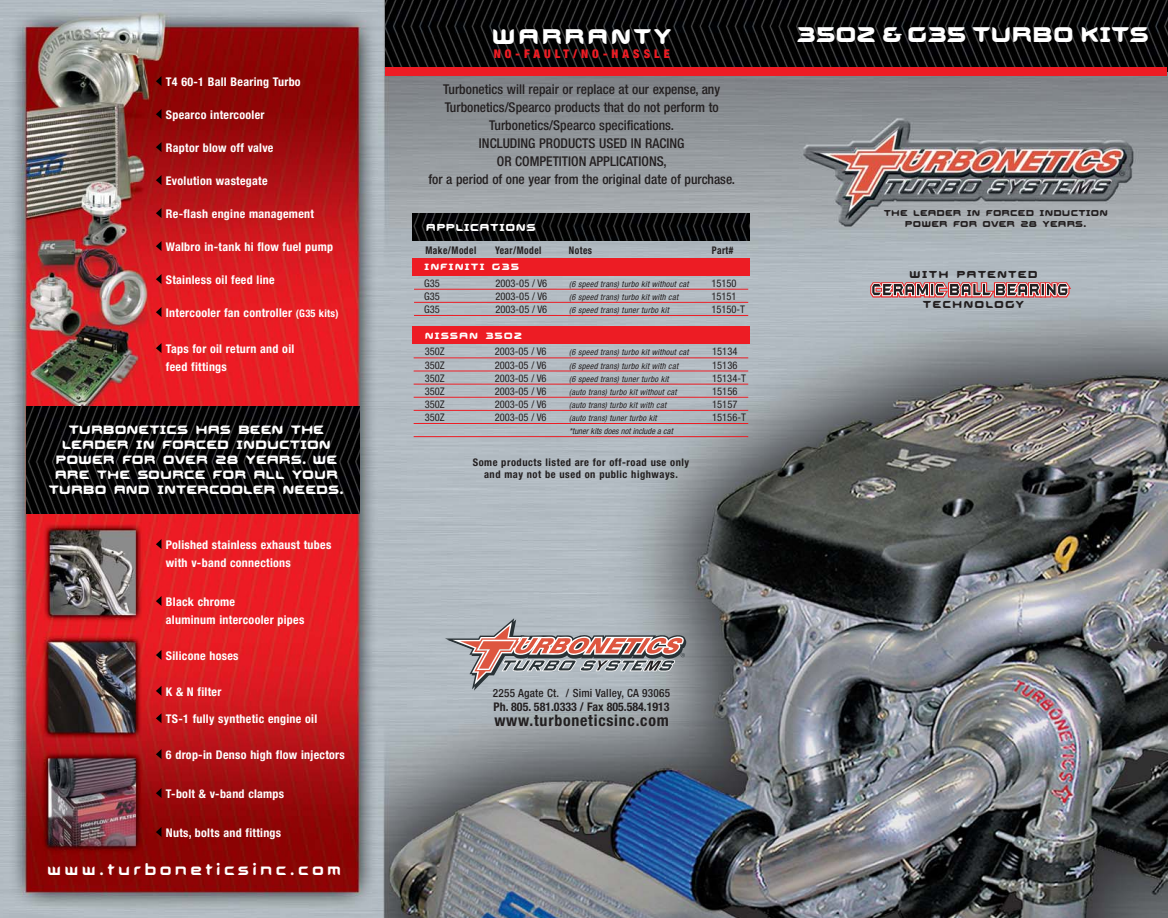
<style>
.page{position:relative;width:1168px;height:918px;background:#fff}
.page>*{position:absolute;margin:0;border:0;box-sizing:border-box;transform-origin:0 0}
.t1{font:31.5px "Aura";color:#fff}
.t2{font:31.5px "Aura";letter-spacing:.065em;color:#fff}
.t3{font:18px/15px "Aura";color:#fff;text-align:center}
.t4{font:18px "Aura";letter-spacing:.185em;color:#fff}
.t5{font:700 condensed 15.9px "Helvetica Neue";letter-spacing:.05em;color:#231f20}
.t6{font:15px/30px "Aura";letter-spacing:.065em;color:#231f20;text-align:center}
.t7{font:15px "Aura";letter-spacing:.035em;color:#fff}
.t8{font:500 condensed 13.5px/18px "Helvetica Neue";color:#231f20;text-align:center}
.t9{font:13.5px "Aura";letter-spacing:.065em;color:#fff}
.t10{font:12.75px/10.5px "Aura";letter-spacing:.015em;color:#231f20;text-align:center}
.t11{font:700 condensed 12px/18px "Helvetica Neue";letter-spacing:.025em;color:#fff}
.t12{font:900 condensed 12px "Helvetica Neue";letter-spacing:.34em;color:#ed1c24}
.t13{font:700 condensed 11.85px "Helvetica Neue";color:#231f20}
.t14{font:500 condensed 11.25px "Helvetica Neue";letter-spacing:.02em;color:#231f20}
.t15{font:condensed 10.5px "Helvetica Neue";color:#231f20}
.t16{font:700 condensed 10.5px/12px "Helvetica Neue";letter-spacing:.05em;color:#231f20;text-align:center}
.t17{font:700 condensed 10.5px "Helvetica Neue";letter-spacing:.05em;color:#231f20;scale:.9 1}
.t18{font:italic condensed 8.4px "Helvetica Neue";letter-spacing:.025em;color:#231f20}
.s1{font-size:10.5px}
</style>
<div class="page">
<img style="left:0;top:0;width:1167px;height:918px">
<img style="left:26px;top:407px;width:334px;height:106px">
<svg style="left:156px;top:827px;width:5px;height:10px"></svg>
<svg style="left:156px;top:788px;width:5px;height:10px"></svg>
<svg style="left:156px;top:749px;width:5px;height:10px"></svg>
<svg style="left:156px;top:713px;width:5px;height:10px"></svg>
<svg style="left:156px;top:686px;width:5px;height:10px"></svg>
<svg style="left:156px;top:650px;width:5px;height:10px"></svg>
<svg style="left:156px;top:596px;width:5px;height:10px"></svg>
<svg style="left:156px;top:539px;width:5px;height:10px"></svg>
<svg style="left:156px;top:343px;width:5px;height:10px"></svg>
<svg style="left:156px;top:307px;width:5px;height:10px"></svg>
<svg style="left:156px;top:274px;width:5px;height:10px"></svg>
<svg style="left:156px;top:241px;width:5px;height:10px"></svg>
<svg style="left:156px;top:208px;width:5px;height:10px"></svg>
<svg style="left:156px;top:175px;width:5px;height:10px"></svg>
<svg style="left:156px;top:142px;width:5px;height:10px"></svg>
<svg style="left:156px;top:109px;width:5px;height:10px"></svg>
<svg style="left:156px;top:76px;width:5px;height:10px"></svg>
<img style="left:385px;top:0;width:782px;height:68px">
<div style="left:385px;top:68px;width:782px;height:8px;background:#ed1c24"></div>
<svg style="left:445px;top:618px;width:247px;height:73px;background:#aba0a2"></svg>
<svg style="left:868px;top:282px;width:204px;height:18px;background:#a77c7f"></svg>
<div style="left:412px;top:327px;width:337px;height:17px;background:#ed1c24"></div>
<hr style="left:414px;top:358px;width:334px;height:1px;background:#ed1c24">
<hr style="left:414px;top:371px;width:334px;height:1px;background:#ed1c24">
<hr style="left:414px;top:384px;width:334px;height:1px;background:#ed1c24">
<hr style="left:414px;top:397px;width:334px;height:1px;background:#ed1c24">
<hr style="left:414px;top:410px;width:334px;height:1px;background:#ed1c24">
<hr style="left:414px;top:423px;width:334px;height:1px;background:#ed1c24">
<hr style="left:414px;top:436px;width:334px;height:1px;background:#ed1c24">
<div style="left:412px;top:258px;width:338px;height:18px;background:#ed1c24"></div>
<hr style="left:414px;top:289px;width:334px;height:1px;background:#ed1c24">
<hr style="left:414px;top:302px;width:334px;height:1px;background:#ed1c24">
<hr style="left:414px;top:315px;width:334px;height:1px;background:#ed1c24">
<img style="left:412px;top:213px;width:338px;height:27px">
<p class="t11" style="left:166px;top:74px;width:136px">T4 60-1 Ball Bearing Turbo</p>
<p class="t11" style="left:166px;top:107px;width:100px">Spearco intercooler</p>
<p class="t11" style="left:166px;top:140px;width:109px">Raptor blow off valve</p>
<p class="t11" style="left:166px;top:173px;width:103px">Evolution wastegate</p>
<p class="t11" style="left:166px;top:206px;width:150px">Re-flash engine management</p>
<p class="t11" style="left:166px;top:239px;width:169px">Walbro in-tank hi flow fuel pump</p>
<p class="t11" style="left:166px;top:272px;width:110px">Stainless oil feed line</p>
<p class="t11" style="left:166px;top:305px;width:174px">Intercooler fan controller <span class="s1">(G35 kits)</span></p>
<p class="t11" style="left:166px;top:341px;width:130px">Taps for oil return and oil feed fittings</p>
<h2 class="t3" style="left:49px;top:422px;width:297px">TURBONETICS HAS BEEN THE<br>LEADER IN FORCED INDUCTION<br>POWER FOR OVER 28 YEARS. WE<br>ARE THE SOURCE FOR ALL YOUR<br>TURBO AND INTERCOOLER NEEDS.</h2>
<p class="t11" style="left:166px;top:537px;width:167px">Polished stainless exhaust tubes with v-band connections</p>
<p class="t11" style="left:166px;top:594px;width:140px">Black chrome<br>aluminum intercooler pipes</p>
<p class="t11" style="left:166px;top:648px;width:74px">Silicone hoses</p>
<p class="t11" style="left:166px;top:684px;width:57px">K &amp; N filter</p>
<p class="t11" style="left:166px;top:711px;width:153px">TS-1 fully synthetic engine oil</p>
<p class="t11" style="left:166px;top:747px;width:180px">6 drop-in Denso high flow injectors</p>
<p class="t11" style="left:166px;top:786px;width:120px">T-bolt &amp; v-band clamps</p>
<p class="t11" style="left:166px;top:825px;width:117px">Nuts, bolts and fittings</p>
<h2 class="t4" style="left:47px;top:861px;width:295px">www.turboneticsinc.com</h2>
<h1 class="t2" style="left:491px;top:20px;width:182px">WARRANTY</h1>
<p class="t12" style="left:494px;top:49px;width:178px">NO-FAULT/NO-HASSLE</p>
<p class="t8" style="left:428px;top:81px;width:308px">Turbonetics will repair or replace at our expense, any Turbonetics/Spearco products that do not perform to Turbonetics/Spearco specifications.<br>INCLUDING PRODUCTS USED IN RACING<br>OR COMPETITION APPLICATIONS,<br>for a period of one year from the original date of purchase.</p>
<p class="t7" style="left:426px;top:219px;width:111px">APPLICATIONS</p>
<p class="t17" style="left:425px;top:247px;width:58px">Make/Model</p>
<p class="t17" style="left:495px;top:247px;width:53px">Year/Model</p>
<p class="t17" style="left:569px;top:247px;width:27px">Notes</p>
<p class="t17" style="left:712px;top:247px;width:25px">Part#</p>
<p class="t9" style="left:424px;top:260px;width:96px">INFINITI G35</p>
<p class="t15" style="left:424px;top:279px;width:17px">G35</p>
<p class="t15" style="left:495px;top:279px;width:53px">2003-05 / V6</p>
<p class="t18" style="left:569px;top:281px;width:121px">(6 speed trans) turbo kit without cat</p>
<p class="t15" style="left:711px;top:279px;width:27px">15150</p>
<p class="t15" style="left:424px;top:292px;width:17px">G35</p>
<p class="t15" style="left:495px;top:292px;width:53px">2003-05 / V6</p>
<p class="t18" style="left:569px;top:294px;width:110px">(6 speed trans) turbo kit with cat</p>
<p class="t15" style="left:711px;top:292px;width:27px">15151</p>
<p class="t15" style="left:424px;top:305px;width:17px">G35</p>
<p class="t15" style="left:495px;top:305px;width:53px">2003-05 / V6</p>
<p class="t18" style="left:569px;top:307px;width:101px">(6 speed trans) tuner turbo kit</p>
<p class="t15" style="left:711px;top:305px;width:35px">15150-T</p>
<p class="t9" style="left:425px;top:329px;width:99px">NISSAN 350Z</p>
<p class="t15" style="left:425px;top:348px;width:21px">350Z</p>
<p class="t15" style="left:495px;top:348px;width:53px">2003-05 / V6</p>
<p class="t18" style="left:569px;top:349px;width:121px">(6 speed trans) turbo kit without cat</p>
<p class="t15" style="left:712px;top:348px;width:27px">15134</p>
<p class="t15" style="left:425px;top:361px;width:21px">350Z</p>
<p class="t15" style="left:495px;top:361px;width:53px">2003-05 / V6</p>
<p class="t18" style="left:569px;top:363px;width:110px">(6 speed trans) turbo kit with cat</p>
<p class="t15" style="left:712px;top:361px;width:27px">15136</p>
<p class="t15" style="left:425px;top:374px;width:21px">350Z</p>
<p class="t15" style="left:495px;top:374px;width:53px">2003-05 / V6</p>
<p class="t18" style="left:569px;top:376px;width:101px">(6 speed trans) tuner turbo kit</p>
<p class="t15" style="left:712px;top:374px;width:35px">15134-T</p>
<p class="t15" style="left:425px;top:387px;width:21px">350Z</p>
<p class="t15" style="left:495px;top:387px;width:53px">2003-05 / V6</p>
<p class="t18" style="left:569px;top:389px;width:109px">(auto trans) turbo kit without cat</p>
<p class="t15" style="left:712px;top:387px;width:27px">15156</p>
<p class="t15" style="left:425px;top:400px;width:21px">350Z</p>
<p class="t15" style="left:495px;top:400px;width:53px">2003-05 / V6</p>
<p class="t18" style="left:569px;top:402px;width:98px">(auto trans) turbo kit with cat</p>
<p class="t15" style="left:712px;top:400px;width:27px">15157</p>
<p class="t15" style="left:425px;top:414px;width:21px">350Z</p>
<p class="t15" style="left:495px;top:414px;width:53px">2003-05 / V6</p>
<p class="t18" style="left:569px;top:415px;width:89px">(auto trans) tuner turbo kit</p>
<p class="t15" style="left:712px;top:414px;width:35px">15156-T</p>
<p class="t18" style="left:569px;top:428px;width:105px">*tuner kits does not include a cat</p>
<p class="t16" style="left:473px;top:458px;width:218px">Some products listed are for off-road use only and may not be used on public highways.</p>
<h1 class="t1" style="left:796px;top:18px;width:354px">350Z &amp; G35 TURBO KITS</h1>
<p class="t10" style="left:883px;top:207px;width:226px">THE LEADER IN FORCED INDUCTION<br>POWER FOR OVER 28 YEARS.</p>
<p class="t6" style="left:909px;top:259px;width:130px">WITH PATENTED<br>TECHNOLOGY</p>
<p class="t14" style="left:493px;top:689px;width:179px">2255 Agate Ct. / Simi Valley, CA 93065</p>
<p class="t13" style="left:493px;top:702px;width:178px">Ph. 805. 581.0333 / Fax 805.584.1913</p>
<h3 class="t5" style="left:494px;top:715px;width:176px">www.turboneticsinc.com</h3>
</div>
